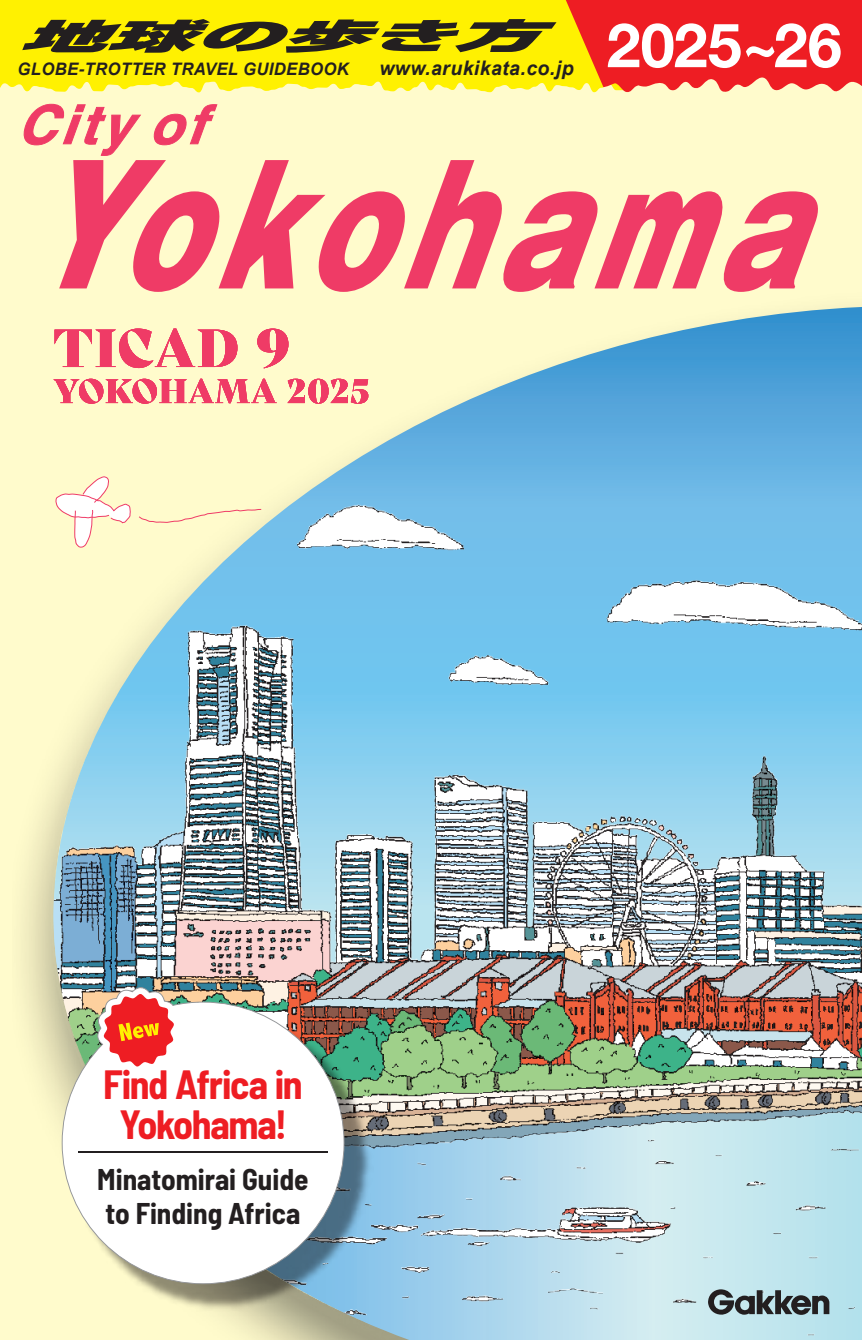
<style>
.page{position:relative;width:862px;height:1340px;background:#fff}
.page>*{position:absolute;margin:0;border:0;box-sizing:border-box;transform-origin:0 0}
.t1{font:italic 900 156.38px "Gothic MB101 Pro";color:#ef3b66;scale:.74 1}
.t2{font:italic 700 54px "Helvetica";color:#ef3b66}
.t3{font:700 semi-condensed 39.82px/39.8px "Barlow";letter-spacing:-.035em;color:#ee1d23;text-align:center}
.t4{font:700 semi-condensed 29.25px/33.8px "Barlow";color:#231f20}
.t5{font:italic 700 20.03px "Arial Narrow";letter-spacing:.02em;color:#231f20;scale:1.18 1}
.t6{font:italic 700 17.32px "Arial Narrow";letter-spacing:.02em;color:#231f20;scale:1.18 1}
</style>
<div class="page">
<img style="left:0;top:307px;width:861px;height:1032px">
<svg style="left:0;top:0;width:22px;height:92px;background:#fff10f"></svg>
<svg style="left:55px;top:475px;width:76px;height:73px"></svg>
<svg style="left:138px;top:508px;width:124px;height:15px;background:#fdedc4"></svg>
<svg style="left:707px;top:1289px;width:121px;height:25px;background:#6d7c81"></svg>
<svg style="left:18px;top:104px;width:123px;height:52px;background:#fdeac3"></svg>
<svg style="left:149px;top:104px;width:68px;height:41px;background:#fde9c2"></svg>
<svg style="left:55px;top:328px;width:182px;height:40px;background:#f7a49e"></svg>
<svg style="left:257px;top:328px;width:31px;height:40px"></svg>
<svg style="left:53px;top:379px;width:223px;height:25px;background:#f79e9a"></svg>
<svg style="left:287px;top:379px;width:81px;height:25px;background:#f69395"></svg>
<img style="left:71px;top:996px;width:302px;height:318px">
<svg style="left:62px;top:987px;width:282px;height:297px"></svg>
<svg style="left:103px;top:993px;width:71px;height:73px"></svg>
<hr style="left:78px;top:1151px;width:249px;height:1px;background:#231f20">
<svg style="left:22px;top:0;width:840px;height:96px;background:#dfa62d"></svg>
<p class="t6" style="left:18px;top:56px;width:282px">GLOBE-TROTTER TRAVEL GUIDEBOOK</p>
<p class="t5" style="left:379px;top:53px;width:166px">www.arukikata.co.jp</p>
<p class="t2" style="left:17px;top:92px;width:217px">City of</p>
<p class="t1" style="left:25px;top:97px;width:1152px">Yokohama</p>
<p class="t3" style="left:103px;top:1062px;width:201px">Find Africa in<br>Yokohama!</p>
<p class="t4" style="left:97px;top:1160px;width:213px">Minatomirai Guide to Finding Africa</p>
</div>
